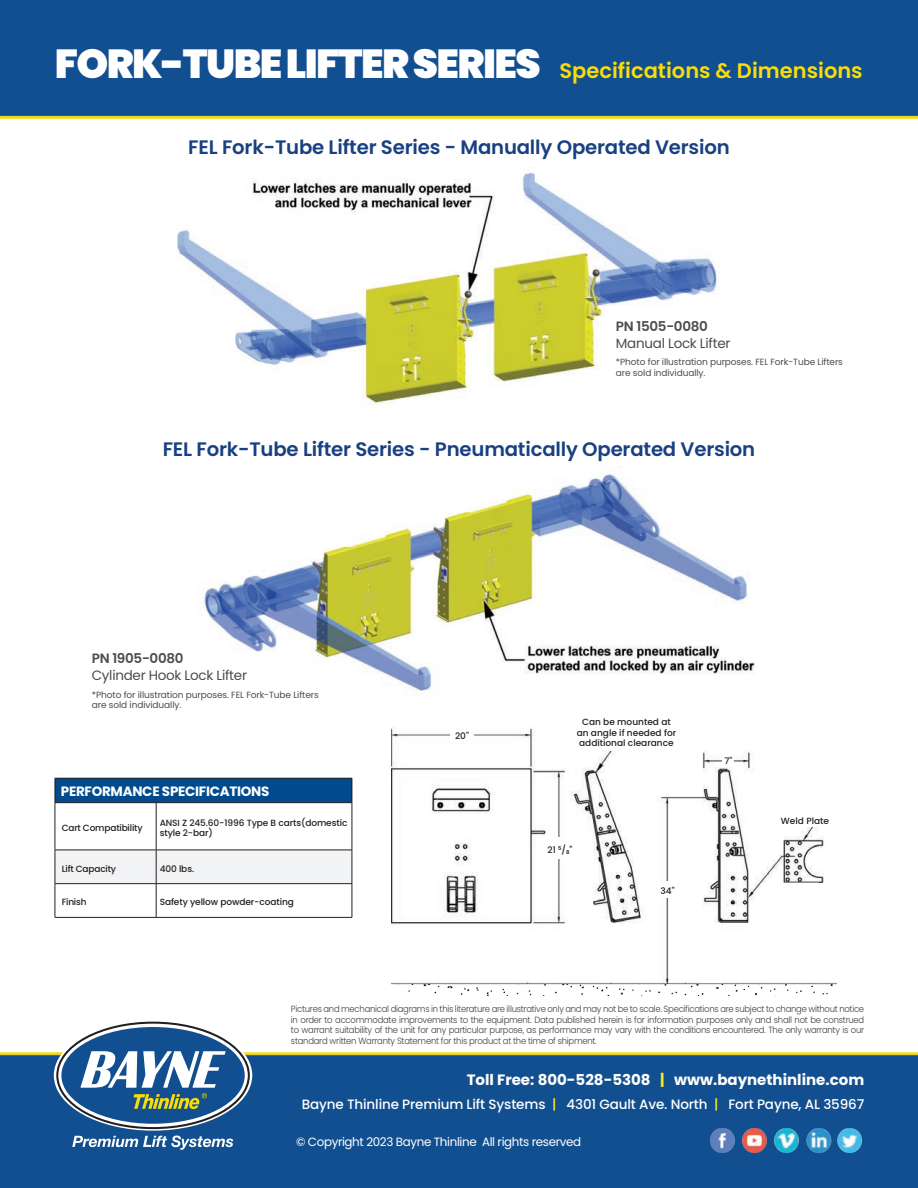
<style>
.page{position:relative;width:918px;height:1188px;background:#fff}
.page>*{position:absolute;margin:0;border:0;box-sizing:border-box;transform-origin:0 0}
.t1{font:600 21px "Poppins";color:#f8dd08}
.t2{font:600 19.5px "Poppins";letter-spacing:-.01em;color:#194081}
.t3{font:700 15px "Poppins";color:#fff}
.t4{font:500 13.5px "Poppins";letter-spacing:-.01em;color:#fff}
.t5{font:13.5px "Poppins";letter-spacing:-.02em;color:#4b4c4d}
.t6{font:700 13.5px "Poppins";letter-spacing:-.02em;color:#fff}
.t7{font:600 13.5px "Poppins";letter-spacing:-.02em;color:#4b4c4d}
.t8{font:12px "Poppins";letter-spacing:-.03em;color:#fff}
.t9{font:300 9px/10.5px "Poppins";letter-spacing:-.03em;color:#3e3e3f;text-align:justify;scale:.94 1}
.t10{font:500 9px/10.8px "Poppins";letter-spacing:-.01em;color:#231f20}
.t11{font:9px/10.5px "Poppins";letter-spacing:-.01em;color:#4b4c4d}
.s1{font-weight:900;font-size:40.5px;color:#fff}
.s2{color:#f7ee21}
</style>
<div class="page">
<img style="left:0;top:0;width:918px;height:1188px">
<svg style="left:55px;top:778px;width:298px;height:139px"></svg>
<hr style="left:55px;top:802px;width:101px;height:1px;background:#231f20">
<hr style="left:55px;top:803px;width:1px;height:47px;background:#231f20">
<hr style="left:156px;top:803px;width:1px;height:47px;background:#231f20">
<hr style="left:156px;top:802px;width:196px;height:1px;background:#231f20">
<hr style="left:352px;top:803px;width:1px;height:47px;background:#231f20">
<hr style="left:55px;top:850px;width:101px;height:1px;background:#231f20">
<hr style="left:55px;top:850px;width:1px;height:33px;background:#231f20">
<hr style="left:156px;top:850px;width:196px;height:1px;background:#231f20">
<hr style="left:156px;top:850px;width:1px;height:33px;background:#231f20">
<hr style="left:352px;top:850px;width:1px;height:33px;background:#231f20">
<hr style="left:55px;top:884px;width:1px;height:33px;background:#231f20">
<hr style="left:55px;top:883px;width:101px;height:1px;background:#231f20">
<hr style="left:156px;top:883px;width:196px;height:1px;background:#231f20">
<hr style="left:156px;top:884px;width:1px;height:33px;background:#231f20">
<hr style="left:352px;top:884px;width:1px;height:33px;background:#231f20">
<hr style="left:55px;top:917px;width:101px;height:1px;background:#231f20">
<hr style="left:156px;top:917px;width:196px;height:1px;background:#231f20">
<svg style="left:56px;top:1022px;width:194px;height:107px"></svg>
<svg style="left:72px;top:1136px;width:161px;height:14px"></svg>
<img style="left:711px;top:1128px;width:152px;height:25px">
<img style="left:196px;top:467px;width:574px;height:230px">
<img style="left:155px;top:168px;width:574px;height:268px">
<img style="left:391px;top:721px;width:446px;height:275px">
<div style="left:450px;top:726px;width:24px;height:17px;background:#fff"></div>
<div style="left:537px;top:837px;width:46px;height:22px;background:#fff"></div>
<div style="left:644px;top:881px;width:47px;height:16px;background:#fff"></div>
<div style="left:763px;top:812px;width:84px;height:14px;background:#fff"></div>
<div style="left:723px;top:753px;width:11px;height:13px;background:#fff"></div>
<div style="left:569px;top:711px;width:115px;height:39px;background:#fff"></div>
<h1 class="t1" style="left:55px;top:58px;width:809px"><span class="s1">FORK-TUBE LIFTER SERIES</span> Specifications &amp; Dimensions</h1>
<h2 class="t2" style="left:188px;top:136px;width:543px">FEL Fork-Tube Lifter Series - Manually Operated Version</h2>
<h3 class="t7" style="left:616px;top:318px;width:94px">PN 1505-0080</h3>
<h3 class="t5" style="left:616px;top:335px;width:116px">Manual Lock Lifter</h3>
<p class="t11" style="left:616px;top:357px;width:229px">*Photo for illustration purposes. FEL Fork-Tube Lifters are sold individually.</p>
<h2 class="t2" style="left:163px;top:438px;width:594px">FEL Fork-Tube Lifter Series - Pneumatically Operated Version</h2>
<h3 class="t7" style="left:92px;top:651px;width:93px">PN 1905-0080</h3>
<h3 class="t5" style="left:92px;top:668px;width:157px">Cylinder Hook Lock Lifter</h3>
<p class="t11" style="left:92px;top:689px;width:229px">*Photo for illustration purposes. FEL Fork-Tube Lifters are sold individually.</p>
<h3 class="t6" style="left:61px;top:783px;width:210px">PERFORMANCE SPECIFICATIONS</h3>
<p class="t10" style="left:62px;top:823px;width:82px">Cart Compatibility</p>
<p class="t10" style="left:160px;top:817px;width:189px">ANSI Z 245.60-1996 Type B carts(domestic style 2-bar)</p>
<p class="t10" style="left:62px;top:863px;width:56px">Lift Capacity</p>
<p class="t10" style="left:160px;top:863px;width:36px">400 lbs.</p>
<p class="t10" style="left:62px;top:897px;width:26px">Finish</p>
<p class="t10" style="left:160px;top:897px;width:136px">Safety yellow powder-coating</p>
<p class="t10" style="left:455px;top:731px;width:15px">20"</p>
<p class="t10" style="left:577px;top:716px;width:101px;text-align:center">Can be mounted at an angle if needed for additional clearance</p>
<p class="t10" style="left:547px;top:844px;width:26px">21 <sup>5</sup>/<sub>8</sub>"</p>
<p class="t10" style="left:661px;top:886px;width:16px">34"</p>
<p class="t10" style="left:724px;top:756px;width:9px">7"</p>
<p class="t10" style="left:781px;top:815px;width:50px">Weld Plate</p>
<p class="t9" style="left:291px;top:1004px;width:611px">Pictures and mechanical diagrams in this literature are illustrative only and may not be to scale. Specifications are subject to change without notice in order to accommodate improvements to the equipment. Data published herein is for information purposes only and shall not be construed to warrant suitability of the unit for any particular purpose, as performance may vary with the conditions encountered. The only warranty is our standard written Warranty Statement for this product at the time of shipment.</p>
<h3 class="t3" style="left:467px;top:1071px;width:399px">Toll Free: 800-528-5308 <span class="s2">|</span> www.baynethinline.com</h3>
<h3 class="t4" style="left:302px;top:1097px;width:564px">Bayne Thinline Premium Lift Systems <span class="s2">|</span> 4301 Gault Ave. North <span class="s2">|</span> Fort Payne, AL 35967</h3>
<h3 class="t8" style="left:296px;top:1134px;width:287px">© Copyright 2023 Bayne Thinline All rights reserved</h3>
</div>
